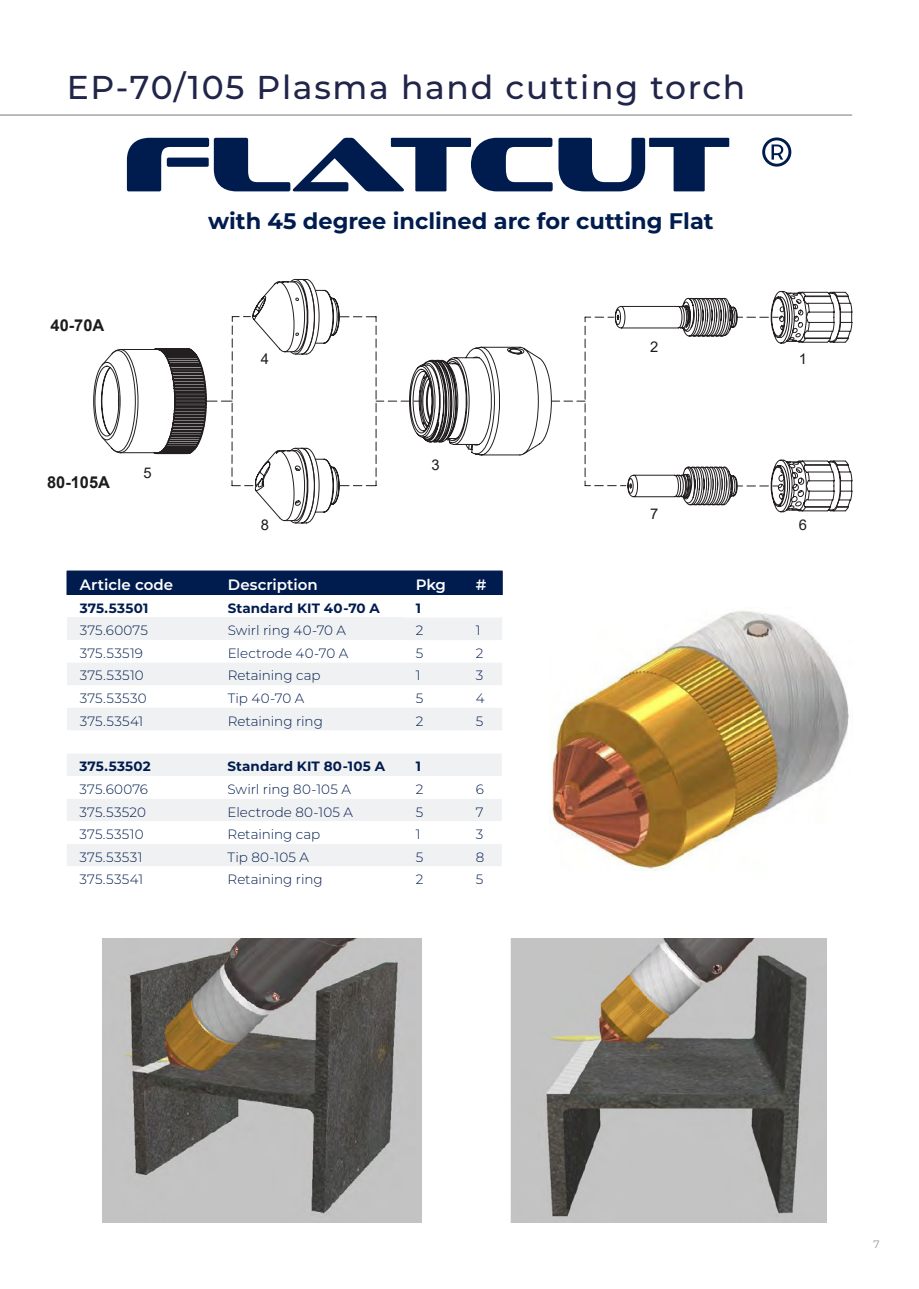
<style>
.page{position:relative;width:919px;height:1289px;background:#fff}
.page>*{position:absolute;margin:0;border:0;box-sizing:border-box;transform-origin:0 0}
.Alineastijl_1{font:78.6px "Sofachrome Rg";color:#001c4e}
.Pagina_kopjes{font:500 33px "Montserrat";letter-spacing:.05em;color:#202549}
.Alineastijl_1-2{font:700 22.5px "Montserrat";color:#001c4e}
.t1{font:700 16.35px "Arial";color:#1c1c1c}
.Tabel_kop_wit{font:600 15px "Montserrat";color:#fff}
.Tabel_bold{font:600 15px "Montserrat";color:#fff}
.t2{font:14.7px "Arial";color:#1c1c1c}
.Alineastijl_2{font:300 13.5px "Montserrat";letter-spacing:.005em;color:#001c4e}
.Tabel{font:700 13.5px "Montserrat";letter-spacing:.005em;color:#001c4e}
.t3{font:300 10.5px "Montserrat";color:#6c6d70}
</style>
<div class="page">
<hr style="left:0;top:115px;width:852px;height:1px;background:#757a7e">
<div style="left:67px;top:754px;width:435px;height:22px;background:#f0f1f2"></div>
<svg style="left:67px;top:799px;width:435px;height:67px;fill:#f0f1f2"></svg>
<svg style="left:67px;top:617px;width:435px;height:113px;fill:#f0f1f2"></svg>
<hr style="left:67px;top:570px;width:148px;height:1px;background:#001c4e">
<hr style="left:215px;top:570px;width:188px;height:1px;background:#001c4e">
<hr style="left:403px;top:570px;width:60px;height:1px;background:#001c4e">
<hr style="left:463px;top:570px;width:39px;height:1px;background:#001c4e">
<div style="left:67px;top:571px;width:436px;height:24px;background:#001c4e"></div>
<img style="left:549px;top:610px;width:300px;height:260px">
<img style="left:510px;top:938px;width:316px;height:284px">
<img style="left:103px;top:938px;width:318px;height:284px">
<svg style="left:93px;top:366px;width:8px;height:71px"></svg>
<svg style="left:101px;top:316px;width:153px;height:171px"></svg>
<svg style="left:254px;top:450px;width:54px;height:74px"></svg>
<svg style="left:280px;top:297px;width:489px;height:226px"></svg>
<svg style="left:770px;top:290px;width:82px;height:223px"></svg>
<svg style="left:252px;top:278px;width:87px;height:79px"></svg>
<svg style="left:762px;top:137px;width:29px;height:30px"></svg>
<p class="Pagina_kopjes" style="left:67px;top:64px;width:680px">EP-70/105 Plasma hand cutting torch</p>
<p class="Alineastijl_1" style="left:123px;top:114px;width:608px">FLATCUT</p>
<p class="t1" style="left:51px;top:314px;width:55px">40-70A</p>
<p class="t1" style="left:47px;top:470px;width:64px">80-105A</p>
<p class="t2" style="left:143px;top:462px;width:10px">5</p>
<p class="Alineastijl_1-2" style="left:208px;top:204px;width:507px">with 45 degree inclined arc for cutting Flat</p>
<p class="t2" style="left:261px;top:348px;width:10px">4</p>
<p class="t2" style="left:261px;top:514px;width:10px">8</p>
<p class="t2" style="left:431px;top:454px;width:10px">3</p>
<p class="t2" style="left:650px;top:336px;width:10px">2</p>
<p class="t2" style="left:650px;top:503px;width:10px">7</p>
<p class="Tabel_kop_wit" style="left:80px;top:574px;width:95px">Article code</p>
<p class="Tabel_kop_wit" style="left:228px;top:574px;width:91px">Description</p>
<p class="Tabel_bold" style="left:415px;top:574px;width:32px">Pkg</p>
<p class="Tabel_bold" style="left:475px;top:574px;width:12px">#</p>
<p class="Tabel" style="left:80px;top:598px;width:70px">375.53501</p>
<p class="Tabel" style="left:228px;top:598px;width:154px">Standard KIT 40-70 A</p>
<p class="Tabel" style="left:415px;top:598px;width:7px">1</p>
<p class="Alineastijl_2" style="left:80px;top:621px;width:70px">375.60075</p>
<p class="Alineastijl_2" style="left:228px;top:621px;width:120px">Swirl ring 40-70 A</p>
<p class="Alineastijl_2" style="left:415px;top:621px;width:9px">2</p>
<p class="Alineastijl_2" style="left:475px;top:621px;width:6px">1</p>
<p class="Alineastijl_2" style="left:80px;top:644px;width:65px">375.53519</p>
<p class="Alineastijl_2" style="left:228px;top:644px;width:122px">Electrode 40-70 A</p>
<p class="Alineastijl_2" style="left:415px;top:644px;width:9px">5</p>
<p class="Alineastijl_2" style="left:475px;top:644px;width:9px">2</p>
<p class="Alineastijl_2" style="left:80px;top:666px;width:66px">375.53510</p>
<p class="Alineastijl_2" style="left:228px;top:666px;width:94px">Retaining cap</p>
<p class="Alineastijl_2" style="left:415px;top:666px;width:6px">1</p>
<p class="Alineastijl_2" style="left:475px;top:666px;width:9px">3</p>
<p class="Alineastijl_2" style="left:80px;top:689px;width:68px">375.53530</p>
<p class="Alineastijl_2" style="left:228px;top:689px;width:78px">Tip 40-70 A</p>
<p class="Alineastijl_2" style="left:415px;top:689px;width:9px">5</p>
<p class="Alineastijl_2" style="left:475px;top:689px;width:10px">4</p>
<p class="Alineastijl_2" style="left:80px;top:711px;width:65px">375.53541</p>
<p class="Alineastijl_2" style="left:228px;top:711px;width:97px">Retaining ring</p>
<p class="Alineastijl_2" style="left:415px;top:711px;width:9px">2</p>
<p class="Alineastijl_2" style="left:475px;top:711px;width:9px">5</p>
<p class="Tabel" style="left:80px;top:757px;width:73px">375.53502</p>
<p class="Tabel" style="left:227px;top:757px;width:159px">Standard KIT 80-105 A</p>
<p class="Tabel" style="left:415px;top:757px;width:7px">1</p>
<p class="Alineastijl_2" style="left:80px;top:780px;width:70px">375.60076</p>
<p class="Alineastijl_2" style="left:227px;top:780px;width:125px">Swirl ring 80-105 A</p>
<p class="Alineastijl_2" style="left:415px;top:780px;width:9px">2</p>
<p class="Alineastijl_2" style="left:475px;top:780px;width:10px">6</p>
<p class="Alineastijl_2" style="left:80px;top:802px;width:68px">375.53520</p>
<p class="Alineastijl_2" style="left:227px;top:802px;width:127px">Electrode 80-105 A</p>
<p class="Alineastijl_2" style="left:415px;top:802px;width:9px">5</p>
<p class="Alineastijl_2" style="left:475px;top:802px;width:9px">7</p>
<p class="Alineastijl_2" style="left:80px;top:825px;width:66px">375.53510</p>
<p class="Alineastijl_2" style="left:227px;top:825px;width:94px">Retaining cap</p>
<p class="Alineastijl_2" style="left:415px;top:825px;width:6px">1</p>
<p class="Alineastijl_2" style="left:475px;top:825px;width:9px">3</p>
<p class="Alineastijl_2" style="left:80px;top:847px;width:64px">375.53531</p>
<p class="Alineastijl_2" style="left:227px;top:847px;width:83px">Tip 80-105 A</p>
<p class="Alineastijl_2" style="left:415px;top:847px;width:9px">5</p>
<p class="Alineastijl_2" style="left:475px;top:847px;width:10px">8</p>
<p class="Alineastijl_2" style="left:80px;top:870px;width:65px">375.53541</p>
<p class="Alineastijl_2" style="left:227px;top:870px;width:97px">Retaining ring</p>
<p class="Alineastijl_2" style="left:415px;top:870px;width:9px">2</p>
<p class="Alineastijl_2" style="left:475px;top:870px;width:9px">5</p>
<p class="t2" style="left:798px;top:348px;width:10px">1</p>
<p class="t2" style="left:798px;top:515px;width:10px">6</p>
<p class="t3" style="left:873px;top:1237px;width:8px">7</p>
</div>
